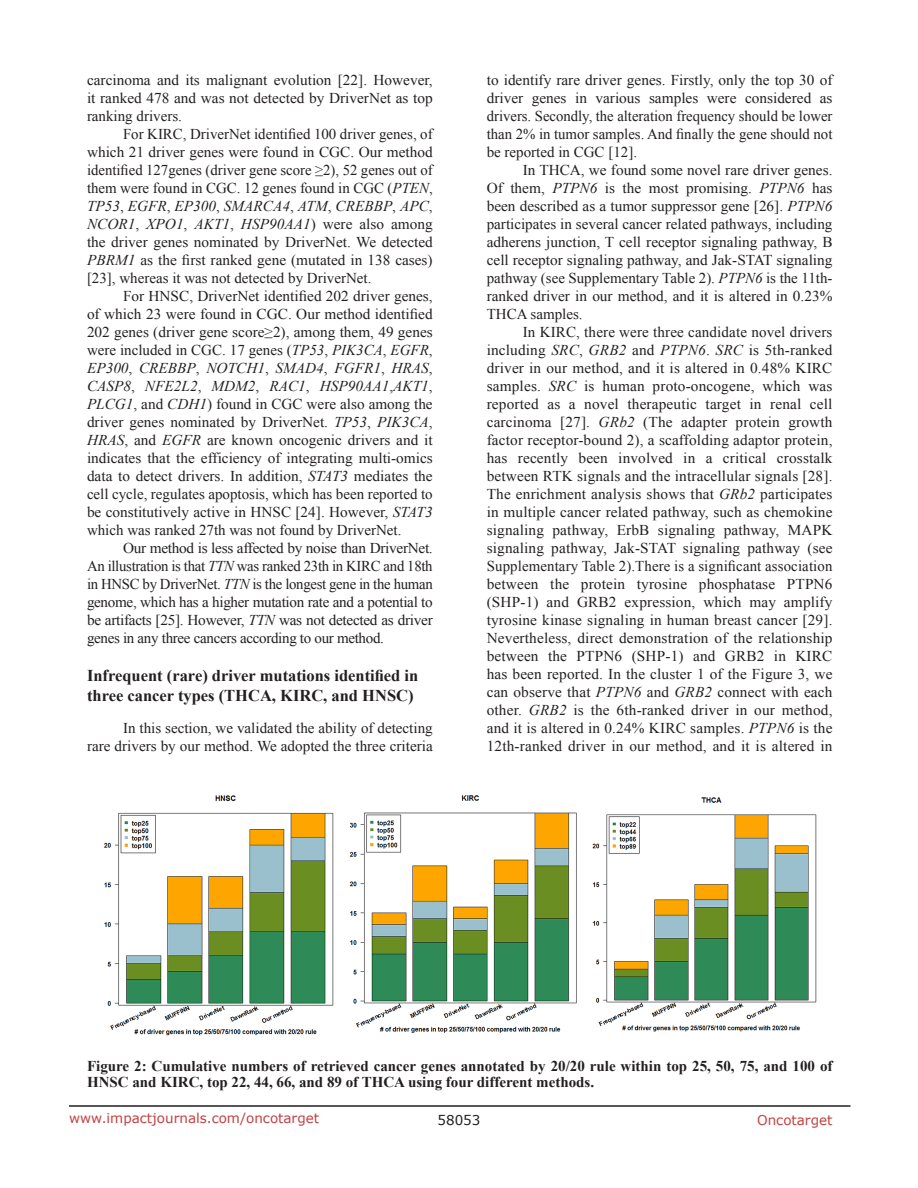
<style>
.page{position:relative;width:918px;height:1188px;background:#fff}
.page>*{position:absolute;margin:0;border:0;box-sizing:border-box;transform-origin:0 0}
.SubHeading{font:700 16.5px/19.8px "Times New Roman";color:#231f20}
.BodyText{font:15px/18px "Times New Roman";color:#231f20;text-align:justify}
.figuretext{font:700 15px/16.2px "Times New Roman";color:#231f20}
.t1{font:13.5px "Verdana";color:#c24141}
.t2{font:13.5px "Verdana";color:#231f20}
.s1{font-style:italic}
</style>
<div class="page">
<hr style="left:69px;top:1105px;width:781px;height:2px;background:#231f20">
<img style="left:104px;top:795px;width:713px;height:241px">
<p class="BodyText" style="left:87px;top:71px;width:347px">carcinoma and its malignant evolution [22]. However, it ranked 478 and was not detected by DriverNet as top ranking drivers.</p>
<p class="BodyText" style="left:87px;top:125px;width:347px;text-indent:36px">For KIRC, DriverNet identified 100 driver genes, of which 21 driver genes were found in CGC. Our method identified 127genes (driver gene score ≥2), 52 genes out of them were found in CGC. 12 genes found in CGC (<span class="s1">PTEN</span>, <span class="s1">TP53</span>, <span class="s1">EGFR</span>, <span class="s1">EP300</span>, <span class="s1">SMARCA4</span>, <span class="s1">ATM</span>, <span class="s1">CREBBP</span>, <span class="s1">APC</span>, <span class="s1">NCOR1</span>, <span class="s1">XPO1</span>, <span class="s1">AKT1</span>, <span class="s1">HSP90AA1</span>) were also among the driver genes nominated by DriverNet. We detected <span class="s1">PBRM1</span> as the first ranked gene (mutated in 138 cases) [23], whereas it was not detected by DriverNet.</p>
<p class="BodyText" style="left:87px;top:287px;width:347px;text-indent:36px">For HNSC, DriverNet identified 202 driver genes, of which 23 were found in CGC. Our method identified 202 genes (driver gene score≥2), among them, 49 genes were included in CGC. 17 genes (<span class="s1">TP53</span>, <span class="s1">PIK3CA</span>, <span class="s1">EGFR</span>, <span class="s1">EP300</span>, <span class="s1">CREBBP</span>, <span class="s1">NOTCH1</span>, <span class="s1">SMAD4</span>, <span class="s1">FGFR1</span>, <span class="s1">HRAS</span>, <span class="s1">CASP8</span>, <span class="s1">NFE2L2</span>, <span class="s1">MDM2</span>, <span class="s1">RAC1</span>, <span class="s1">HSP90AA1</span>,<span class="s1">AKT1</span>, <span class="s1">PLCG1</span>, and <span class="s1">CDH1</span>) found in CGC were also among the driver genes nominated by DriverNet. <span class="s1">TP53</span>, <span class="s1">PIK3CA</span>, <span class="s1">HRAS</span>, and <span class="s1">EGFR</span> are known oncogenic drivers and it indicates that the efficiency of integrating multi-omics data to detect drivers. In addition, <span class="s1">STAT3</span> mediates the cell cycle, regulates apoptosis, which has been reported to be constitutively active in HNSC [24]. However, <span class="s1">STAT3 </span>which was ranked 27th was not found by DriverNet.</p>
<p class="BodyText" style="left:87px;top:539px;width:347px;text-indent:36px">Our method is less affected by noise than DriverNet.<br>An illustration is that <span class="s1">TTN</span> was ranked 23th in KIRC and 18th in HNSC by DriverNet. <span class="s1">TTN</span> is the longest gene in the human genome, which has a higher mutation rate and a potential to be artifacts [25]. However, <span class="s1">TTN</span> was not detected as driver genes in any three cancers according to our method.</p>
<p class="SubHeading" style="left:87px;top:665px;width:333px">Infrequent (rare) driver mutations identified in three cancer types (THCA, KIRC, and HNSC)</p>
<p class="BodyText" style="left:87px;top:718px;width:347px;text-align:right">In this section, we validated the ability of detecting<br>rare drivers by our method. We adopted the three criteria</p>
<p class="BodyText" style="left:487px;top:71px;width:347px">to identify rare driver genes. Firstly, only the top 30 of driver genes in various samples were considered as drivers. Secondly, the alteration frequency should be lower than 2% in tumor samples. And finally the gene should not be reported in CGC [12].</p>
<p class="BodyText" style="left:487px;top:161px;width:347px;text-indent:36px">In THCA, we found some novel rare driver genes.<br>Of them, <span class="s1">PTPN6</span> is the most promising. <span class="s1">PTPN6</span> has been described as a tumor suppressor gene [26]. <span class="s1">PTPN6 </span>participates in several cancer related pathways, including adherens junction, T cell receptor signaling pathway, B cell receptor signaling pathway, and Jak-STAT signaling pathway (see Supplementary Table 2). <span class="s1">PTPN6</span> is the 11th&shy;ranked driver in our method, and it is altered in 0.23% THCA samples.</p>
<p class="BodyText" style="left:487px;top:323px;width:347px;text-indent:36px">In KIRC, there were three candidate novel drivers including <span class="s1">SRC</span>, <span class="s1">GRB2</span> and <span class="s1">PTPN6</span>. <span class="s1">SRC</span> is 5th-ranked driver in our method, and it is altered in 0.48% KIRC samples. <span class="s1">SRC</span> is human proto-oncogene, which was reported as a novel therapeutic target in renal cell carcinoma [27]. <span class="s1">GRb2</span> (The adapter protein growth factor receptor-bound 2), a scaffolding adaptor protein, has recently been involved in a critical crosstalk between RTK signals and the intracellular signals [28].<br>The enrichment analysis shows that <span class="s1">GRb2</span> participates in multiple cancer related pathway, such as chemokine signaling pathway, ErbB signaling pathway, MAPK signaling pathway, Jak-STAT signaling pathway (see Supplementary Table 2).There is a significant association between the protein tyrosine phosphatase PTPN6 (SHP-1) and GRB2 expression, which may amplify tyrosine kinase signaling in human breast cancer [29].<br>Nevertheless, direct demonstration of the relationship between the PTPN6 (SHP-1) and GRB2 in KIRC has been reported. In the cluster 1 of the Figure 3, we can observe that <span class="s1">PTPN6</span> and <span class="s1">GRB2</span> connect with each other. <span class="s1">GRB2</span> is the 6th-ranked driver in our method, and it is altered in 0.24% KIRC samples. <span class="s1">PTPN6</span> is the 12th-ranked driver in our method, and it is altered in</p>
<p class="figuretext" style="left:87px;top:1058px;width:747px">Figure 2: Cumulative numbers of retrieved cancer genes annotated by 20/20 rule within top 25, 50, 75, and 100 of<br>HNSC and KIRC, top 22, 44, 66, and 89 of THCA using four different methods.</p>
<p class="t1" style="left:69px;top:1109px;width:252px">www.impactjournals.com/oncotarget</p>
<p class="t2" style="left:438px;top:1111px;width:44px">58053</p>
<p class="t1" style="left:757px;top:1111px;width:77px">Oncotarget</p>
</div>
